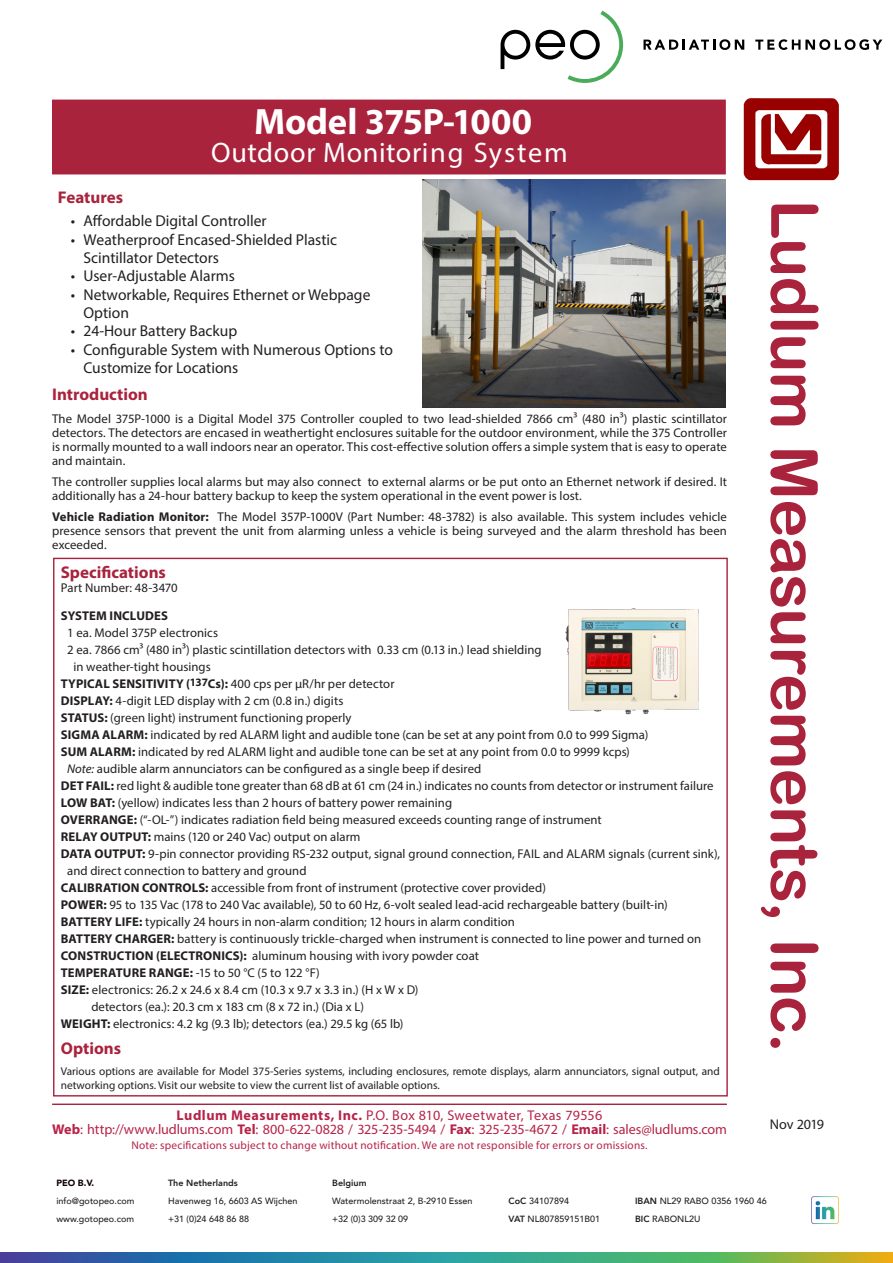
<style>
.page{position:relative;width:893px;height:1263px;background:#fff}
.page>*{position:absolute;margin:0;border:0;box-sizing:border-box;transform-origin:0 0}
.t1{font:65.1px "Arial Rounded MT Bold";letter-spacing:-.015em;color:#a9233d}
.t2{font:700 36.75px "Myriad Pro";letter-spacing:-.005em;color:#fff}
.t3{font:28.35px "Myriad Pro";letter-spacing:.025em;color:#fff}
.t4{font:700 16.95px "Myriad Pro";color:#a9233d}
.t5{font:15.75px/18.5px "Myriad Pro";color:#231f20}
.t6{font:14.1px/14.1px "Myriad Pro";letter-spacing:-.01em;color:#b72348;text-align:center}
.t7{font:14.1px "Myriad Pro";letter-spacing:-.01em;color:#231f20}
.t8{font:12.75px/14.1px "Myriad Pro";letter-spacing:.005em;color:#231f20;text-align:justify}
.t9{font:700 12.75px "Myriad Pro";letter-spacing:.01em;color:#231f20}
.t10{font:11.25px/14.1px "Myriad Pro";color:#231f20}
.t11{font:11.25px "Myriad Pro";letter-spacing:.02em;color:#b72348}
.t12{font:500 9px "Avenir";color:#231f20}
.t13{font:800 9px "Avenir";color:#231f20}
.t14{font:900 9px "Avenir";color:#110002}
.s1{font-weight:700}
.s2{font-style:italic}
.s3{font-size:67.95px}
.s4{font-weight:800}
</style>
<div class="page">
<img style="left:0;top:1252px;width:893px;height:11px">
<img style="left:811px;top:1196px;width:28px;height:28px">
<img style="left:743px;top:98px;width:96px;height:82px">
<hr style="left:52px;top:1103px;width:675px;height:2px;background:#a9233d">
<img style="left:565px;top:608px;width:134px;height:107px">
<img style="left:422px;top:179px;width:303px;height:228px">
<div style="left:53px;top:100px;width:672px;height:74px;background:#a9233d"></div>
<svg style="left:643px;top:39px;width:101px;height:11px"></svg>
<svg style="left:755px;top:39px;width:127px;height:11px"></svg>
<svg style="left:501px;top:11px;width:122px;height:72px"></svg>
<p class="t2" style="left:254px;top:97px;width:280px">Model 375P-1000</p>
<p class="t3" style="left:211px;top:135px;width:358px">Outdoor Monitoring System</p>
<p class="t4" style="left:58px;top:187px;width:67px">Features</p>
<p class="t5" style="left:71px;top:211px;width:198px">• Affordable Digital Controller</p>
<p class="t5" style="left:83px;top:230px;width:255px;text-indent:-13px">• Weatherproof Encased-Shielded Plastic<br>Scintillator Detectors</p>
<p class="t5" style="left:71px;top:266px;width:166px">• User-Adjustable Alarms</p>
<p class="t5" style="left:83px;top:285px;width:289px;text-indent:-13px">• Networkable, Requires Ethernet or Webpage<br>Option</p>
<p class="t5" style="left:71px;top:322px;width:168px">• 24-Hour Battery Backup</p>
<p class="t5" style="left:83px;top:340px;width:311px;text-indent:-13px">• Configurable System with Numerous Options to<br>Customize for Locations</p>
<p class="t4" style="left:52px;top:383px;width:97px">Introduction</p>
<p class="t8" style="left:52px;top:411px;width:676px">The Model 375P-1000 is a Digital Model 375 Controller coupled to two lead-shielded 7866 cm³ (480 in³) plastic scintillator detectors. The detectors are encased in weathertight enclosures suitable for the outdoor environment, while the 375 Controller is normally mounted to a wall indoors near an operator. This cost-effective solution offers a simple system that is easy to operate and maintain.</p>
<p class="t8" style="left:52px;top:474px;width:676px">The controller supplies local alarms but may also connect to external alarms or be put onto an Ethernet network if desired. It additionally has a 24-hour battery backup to keep the system operational in the event power is lost.</p>
<p class="t8" style="left:52px;top:509px;width:676px"><span class="s1">Vehicle Radiation Monitor:</span> The Model 357P-1000V (Part Number: 48-3782) is also available. This system includes vehicle presence sensors that prevent the unit from alarming unless a vehicle is being surveyed and the alarm threshold has been exceeded.</p>
<p class="t4" style="left:61px;top:561px;width:107px">Specifications</p>
<p class="t8" style="left:61px;top:580px;width:118px">Part Number: 48-3470</p>
<p class="t9" style="left:61px;top:608px;width:109px">SYSTEM INCLUDES</p>
<p class="t8" style="left:67px;top:626px;width:153px">1 ea. Model 375P electronics</p>
<p class="t8" style="left:67px;top:643px;width:476px">2 ea. 7866 cm³ (480 in³) plastic scintillation detectors with 0.33 cm (0.13 in.) lead shielding</p>
<p class="t8" style="left:74px;top:660px;width:139px">in weather-tight housings</p>
<p class="t8" style="left:61px;top:677px;width:335px"><span class="s1">TYPICAL SENSITIVITY (</span><sup>137</sup><span class="s1">Cs):</span> 400 cps per µR/hr per detector</p>
<p class="t8" style="left:61px;top:694px;width:284px"><span class="s1">DISPLAY:</span> 4-digit LED display with 2 cm (0.8 in.) digits</p>
<p class="t8" style="left:61px;top:711px;width:292px"><span class="s1">STATUS:</span> (green light) instrument functioning properly</p>
<p class="t8" style="left:61px;top:728px;width:589px"><span class="s1">SIGMA ALARM:</span> indicated by red ALARM light and audible tone (can be set at any point from 0.0 to 999 Sigma)</p>
<p class="t8" style="left:61px;top:745px;width:571px"><span class="s1">SUM ALARM:</span> indicated by red ALARM light and audible tone can be set at any point from 0.0 to 9999 kcps)</p>
<p class="t8" style="left:67px;top:762px;width:416px"><span class="s2">Note:</span> audible alarm annunciators can be configured as a single beep if desired</p>
<p class="t8" style="left:61px;top:779px;width:654px"><span class="s1">DET FAIL:</span> red light &amp; audible tone greater than 68 dB at 61 cm (24 in.) indicates no counts from detector or instrument failure</p>
<p class="t8" style="left:61px;top:796px;width:393px"><span class="s1">LOW BAT:</span> (yellow) indicates less than 2 hours of battery power remaining</p>
<p class="t8" style="left:61px;top:813px;width:542px"><span class="s1">OVERRANGE:</span> (“-OL-”) indicates radiation field being measured exceeds counting range of instrument</p>
<p class="t8" style="left:61px;top:830px;width:301px"><span class="s1">RELAY OUTPUT:</span> mains (120 or 240 Vac) output on alarm</p>
<p class="t8" style="left:61px;top:846px;width:661px"><span class="s1">DATA OUTPUT:</span> 9-pin connector providing RS-232 output, signal ground connection, FAIL and ALARM signals (current sink),</p>
<p class="t8" style="left:67px;top:863px;width:241px">and direct connection to battery and ground</p>
<p class="t8" style="left:61px;top:880px;width:487px"><span class="s1">CALIBRATION CONTROLS:</span> accessible from front of instrument (protective cover provided)</p>
<p class="t8" style="left:61px;top:897px;width:608px"><span class="s1">POWER:</span> 95 to 135 Vac (178 to 240 Vac available), 50 to 60 Hz, 6-volt sealed lead-acid rechargeable battery (built-in)</p>
<p class="t8" style="left:61px;top:914px;width:456px"><span class="s1">BATTERY LIFE:</span> typically 24 hours in non-alarm condition; 12 hours in alarm condition</p>
<p class="t8" style="left:61px;top:931px;width:642px"><span class="s1">BATTERY CHARGER:</span> battery is continuously trickle-charged when instrument is connected to line power and turned on</p>
<p class="t8" style="left:61px;top:948px;width:420px"><span class="s1">CONSTRUCTION (ELECTRONICS):</span> aluminum housing with ivory powder coat</p>
<p class="t8" style="left:61px;top:965px;width:260px"><span class="s1">TEMPERATURE RANGE:</span> -15 to 50 °C (5 to 122 °F)</p>
<p class="t8" style="left:61px;top:982px;width:359px"><span class="s1">SIZE:</span> electronics: 26.2 x 24.6 x 8.4 cm (10.3 x 9.7 x 3.3 in.) (H x W x D)</p>
<p class="t8" style="left:91px;top:999px;width:274px">detectors (ea.): 20.3 cm x 183 cm (8 x 72 in.) (Dia x L)</p>
<p class="t8" style="left:61px;top:1016px;width:344px"><span class="s1">WEIGHT:</span> electronics: 4.2 kg (9.3 lb); detectors (ea.) 29.5 kg (65 lb)</p>
<p class="t4" style="left:61px;top:1037px;width:62px">Options</p>
<p class="t10" style="left:61px;top:1063px;width:661px">Various options are available for Model 375-Series systems, including enclosures, remote displays, alarm annunciators, signal output, and networking options. Visit our website to view the current list of available options.</p>
<p class="t6" style="left:52px;top:1108px;width:676px"><span class="s1">Ludlum Measurements, Inc.</span> P.O. Box 810, Sweetwater, Texas 79556<br><span class="s1">Web</span>: http://www.ludlums.com <span class="s1">Tel</span>: 800-622-0828 / 325-235-5494 / <span class="s1">Fax</span>: 325-235-4672 / <span class="s1">Email</span>: sales@ludlums.com</p>
<p class="t11" style="left:131px;top:1138px;width:518px">Note: specifications subject to change without notification. We are not responsible for errors or omissions.</p>
<p class="t1" style="left:833px;top:200px;width:855px;rotate:90deg">Ludlum Measurements, Inc<span class="s3">.</span></p>
<p class="t7" style="left:770px;top:1116px;width:56px">Nov 2019</p>
<p class="t14" style="left:56px;top:1175px;width:39px">PEO B.V.</p>
<p class="t12" style="left:56px;top:1193px;width:79px">info@gotopeo.com</p>
<p class="t12" style="left:56px;top:1211px;width:79px">www.gotopeo.com</p>
<p class="t13" style="left:168px;top:1176px;width:71px">The Netherlands</p>
<p class="t12" style="left:168px;top:1193px;width:131px">Havenweg 16, 6603 AS Wijchen</p>
<p class="t12" style="left:168px;top:1211px;width:83px">+31 (0)24 648 86 88</p>
<p class="t13" style="left:332px;top:1176px;width:36px">Belgium</p>
<p class="t12" style="left:332px;top:1193px;width:142px">Watermolenstraat 2, B-2910 Essen</p>
<p class="t12" style="left:332px;top:1211px;width:78px">+32 (0)3 309 32 09</p>
<p class="t12" style="left:509px;top:1193px;width:62px"><span class="s4">CoC</span> 34107894</p>
<p class="t12" style="left:509px;top:1211px;width:93px"><span class="s4">VAT</span> NL807859151B01</p>
<p class="t12" style="left:635px;top:1193px;width:133px"><span class="s4">IBAN</span> NL29 RABO 0356 1960 46</p>
<p class="t12" style="left:635px;top:1211px;width:67px"><span class="s4">BIC</span> RABONL2U</p>
</div>
